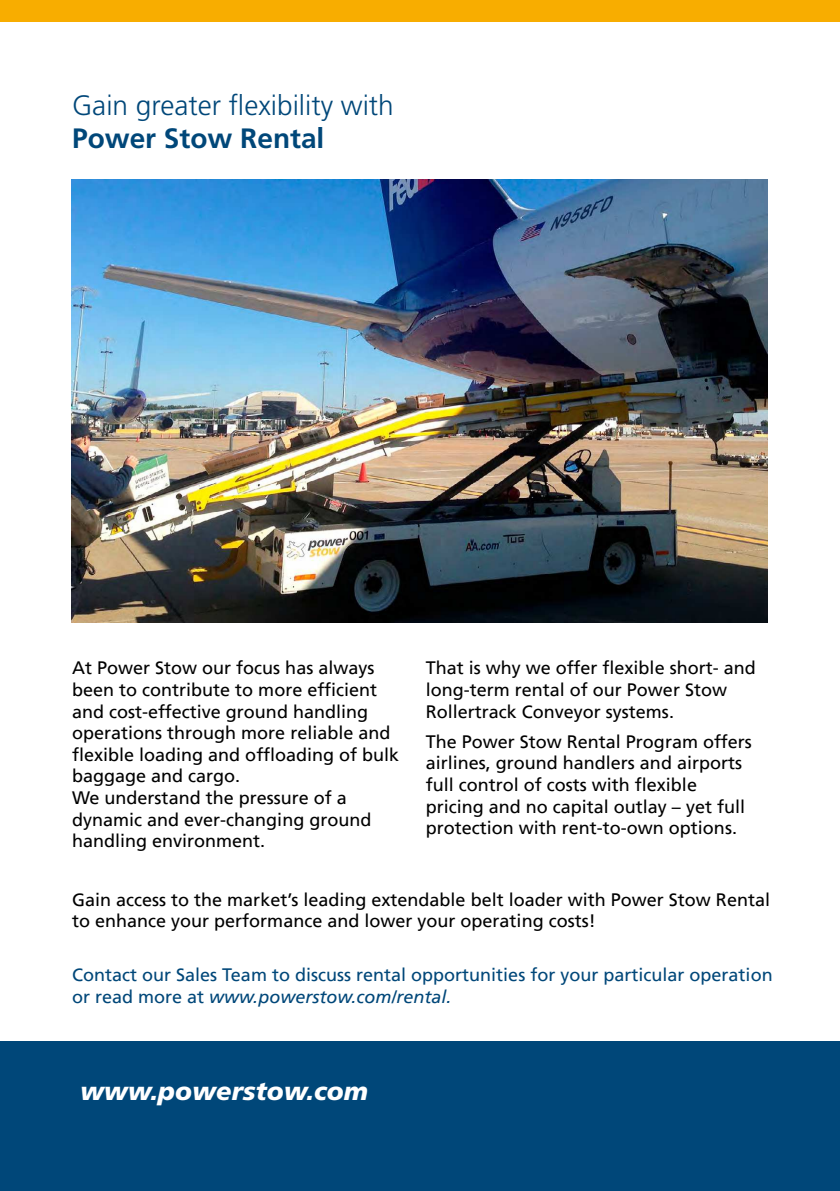
<style>
.page{position:relative;width:840px;height:1191px;background:#fff}
.page>*{position:absolute;margin:0;border:0;box-sizing:border-box;transform-origin:0 0}
.t1{font:300 28px "Frutiger LT Std";color:#004779}
.t2{font:700 28px "Frutiger LT Std";color:#004779}
.t3{font:italic 900 25.4px "Frutiger LT Std";color:#fff}
.t4{font:18px/21.6px "Frutiger LT";color:#000}
.t5{font:18px/21.6px "Frutiger LT";color:#010101}
.t6{font:18px/21.6px "Frutiger LT";color:#004779}
.s1{font-style:italic}
</style>
<div class="page">
<div style="left:0;top:1041px;width:839px;height:150px;background:#004779"></div>
<div style="left:0;top:0;width:839px;height:22px;background:#f8ad00"></div>
<img style="left:71px;top:179px;width:696px;height:443px">
<h1 class="t1" style="left:72px;top:93px;width:323px">Gain greater flexibility with</h1>
<h1 class="t2" style="left:72px;top:127px;width:254px">Power Stow Rental</h1>
<p class="t4" style="left:72px;top:659px;width:328px">At Power Stow our focus has always been to contribute to more efficient and cost-effective ground handling operations through more reliable and flexible loading and offloading of bulk baggage and cargo.<br>We understand the pressure of a dynamic and ever-changing ground handling environment.</p>
<p class="t4" style="left:425px;top:659px;width:331px">That is why we offer flexible short- and long-term rental of our Power Stow<br>Rollertrack Conveyor systems.</p>
<p class="t5" style="left:425px;top:732px;width:327px">The Power Stow Rental Program offers airlines, ground handlers and airports full control of costs with flexible pricing and no capital outlay – yet full protection with rent-to-own options.</p>
<p class="t4" style="left:72px;top:890px;width:699px">Gain access to the market’s leading extendable belt loader with Power Stow Rental to enhance your performance and lower your operating costs!</p>
<p class="t6" style="left:72px;top:965px;width:701px">Contact our Sales Team to discuss rental opportunities for your particular operation or read more at <span class="s1">www.powerstow.com/rental.</span></p>
<h2 class="t3" style="left:80px;top:1082px;width:289px">www.powerstow.com</h2>
</div>
